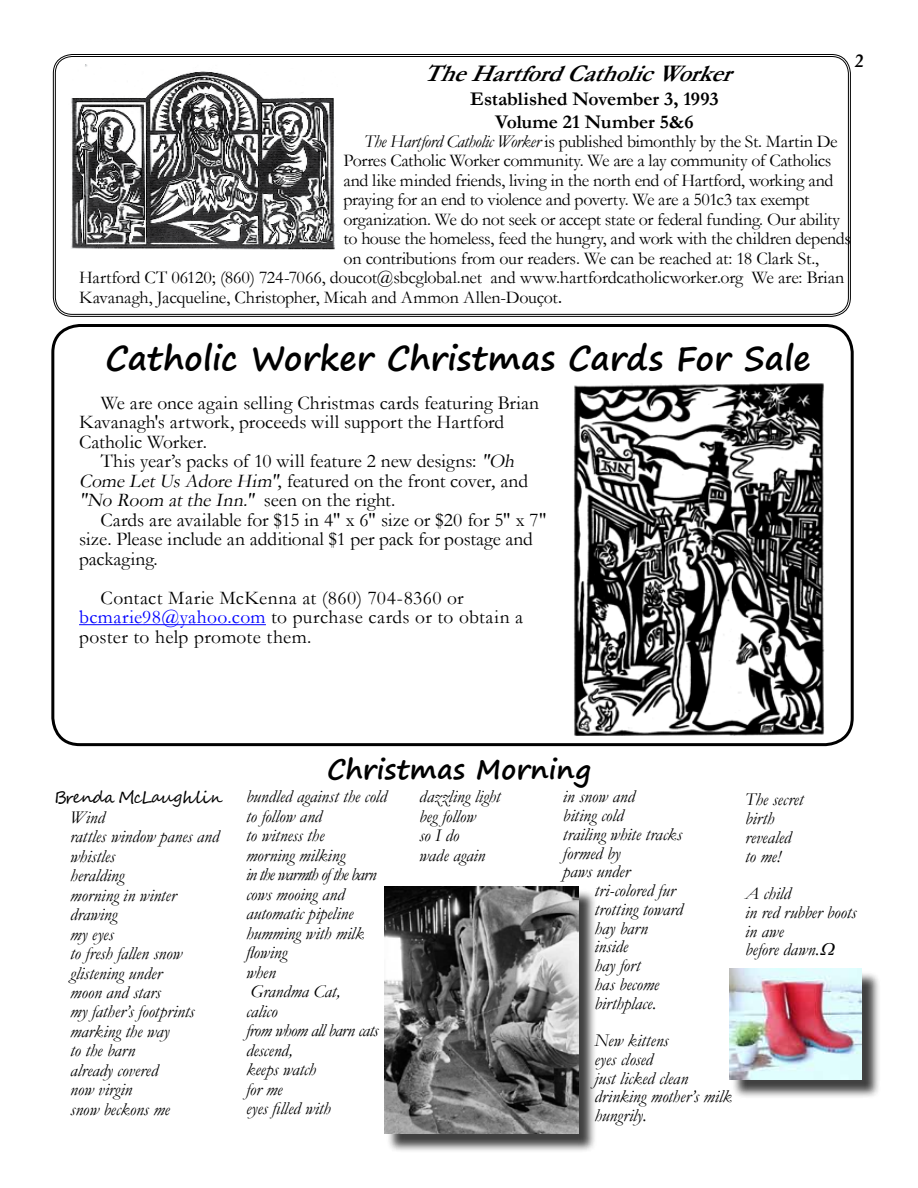
<style>
.page{position:relative;width:918px;height:1188px;background:#fff}
.page>*{position:absolute;margin:0;border:0;box-sizing:border-box;transform-origin:0 0}
.t1{font:700 33px "Segoe Print";letter-spacing:.005em;color:#000}
.t2{font:700 27px "Segoe Print";letter-spacing:.01em;color:#000}
.t3{font:italic 700 24px "Garamond";color:#000}
.t4{font:19.5px/19.5px "Garamond";letter-spacing:.005em;color:#000}
.t5{font:700 19.5px/23.4px "Garamond";letter-spacing:-.005em;color:#000;text-align:center}
.t6{font:italic 18px/19.5px "Garamond";letter-spacing:-.005em;color:#000}
.t7{font:18px "Garamond";letter-spacing:-.02em;color:#000}
.t8{font:italic 700 18px "Book Antiqua";color:#000}
.t9{font:16.5px "Segoe Script";letter-spacing:-.02em;color:#000}
.s1{font-style:italic}
.s2{font-size:21px}
.s3{color:#00f}
</style>
<div class="page">
<img style="left:71px;top:65px;width:264px;height:185px">
<hr style="left:79px;top:624px;width:187px;height:1px;background:#00f">
<img style="left:574px;top:383px;width:251px;height:353px">
<div style="left:51px;top:324px;width:803px;height:422px;border:3px solid #000;border-radius:27px"></div>
<div style="left:386px;top:889px;width:211px;height:264px;background:#000;opacity:.75"></div>
<img style="left:384px;top:886px;width:194px;height:248px">
<div style="left:731px;top:971px;width:150px;height:128px;background:#000;opacity:.75"></div>
<img style="left:729px;top:969px;width:133px;height:111px">
<p class="t8" style="left:855px;top:49px;width:10px">2</p>
<h3 class="t3" style="left:424px;top:58px;width:323px">TheHartfordCatholicWorker</h3>
<p class="t5" style="left:470px;top:87px;width:250px">Established November 3, 1993<br>Volume 21 Number 5&amp;6</p>
<p class="t7" style="left:364px;top:129px;width:475px"><span class="s1">The Hartford Catholic Worker</span> is published bimonthly by the St. Martin De</p>
<p class="t7" style="left:344px;top:149px;width:489px">Porres Catholic Worker community. We are a lay community of Catholics</p>
<p class="t7" style="left:344px;top:168px;width:491px">and like minded friends, living in the north end of Hartford, working and</p>
<p class="t7" style="left:344px;top:188px;width:467px">praying for an end to violence and poverty. We are a 501c3 tax exempt</p>
<p class="t7" style="left:344px;top:207px;width:498px">organization. We do not seek or accept state or federal funding. Our ability</p>
<p class="t7" style="left:344px;top:226px;width:509px">to house the homeless, feed the hungry, and work with the children depends</p>
<p class="t7" style="left:344px;top:246px;width:477px">on contributions from our readers. We can be reached at: 18 Clark St.,</p>
<p class="t7" style="left:79px;top:265px;width:767px">Hartford CT 06120; (860) 724-7066, doucot@sbcglobal.net and www.hartfordcatholicworker.org We are: Brian</p>
<p class="t7" style="left:79px;top:285px;width:485px">Kavanagh, Jacqueline, Christopher, Micah and Ammon Allen-Douçot<span class="s2">.</span></p>
<h1 class="t1" style="left:105px;top:328px;width:707px">Catholic Worker Christmas Cards For Sale</h1>
<p class="t4" style="left:79px;top:392px;width:462px;text-indent:22px">We are once again selling Christmas cards featuring Brian<br>Kavanagh's artwork, proceeds will support the Hartford<br>Catholic Worker.</p>
<p class="t4" style="left:79px;top:451px;width:451px;text-indent:22px">This year’s packs of 10 will feature 2 new designs: <span class="s1">"Oh<br>ComeLetUsAdoreHim",</span>featured on the front cover<span class="s1">,</span>and <span class="s1">"No Room attheInn."</span> s e e n o n t h e right .</p>
<p class="t4" style="left:79px;top:509px;width:469px;text-indent:22px">Cards are available for $15 in 4" x 6" size or $20 for 5" x 7" size. Please include an additional $1 per pack for postage and packaging.</p>
<p class="t4" style="left:79px;top:587px;width:446px;text-indent:22px">Contact Marie McKenna at (860) 704-8360 or <span class="s3">bcmarie98@yahoo.com</span> to purchase cards or to obtain a poster to help promote them.</p>
<p class="t9" style="left:54px;top:784px;width:170px">Brenda McLaughlin</p>
<p class="t6" style="left:70px;top:807px;width:151px">Wind<br>rattles window panes and whistles<br>heralding<br>morning in winter drawing<br>my eyes<br>to fresh fallen snow glistening under<br>moon and stars<br>my father’s footprints marking the way<br>to the barn<br>already covered<br>now virgin<br>snow beckons me</p>
<h2 class="t2" style="left:327px;top:744px;width:265px">Christmas Morning</h2>
<p class="t6" style="left:246px;top:787px;width:142px">bundled against the cold to follow and<br>to witness the<br>morning milking<br>in the warmth of the barn cows mooing and automatic pipeline humming with milk flowing<br>when<br>Grandma Cat,<br>calico<br>from whom all barn cats descend,<br>keeps watch<br>for me<br>eyes filled with</p>
<p class="t6" style="left:419px;top:786px;width:83px">dazzling light beg follow<br>so I do<br>wade again</p>
<p class="t6" style="left:563px;top:787px;width:121px;line-height:18.8px">in snow and<br>biting cold<br>trailing white tracks formed by<br>paws under</p>
<p class="t6" style="left:595px;top:881px;width:90px;line-height:18.8px">tri-colored fur trotting toward hay barn inside<br>hay fort<br>has become birthplace.</p>
<p class="t6" style="left:595px;top:1031px;width:139px;line-height:18.8px">New kittens<br>eyes closed<br>just licked clean drinking mother’s milk hungrily.</p>
<p class="t6" style="left:745px;top:790px;width:59px;line-height:18.8px">The secret birth revealed to me!</p>
<p class="t6" style="left:745px;top:884px;width:113px;line-height:18.8px">A child<br>in red rubber boots in awe<br>before dawn.</p>
</div>
